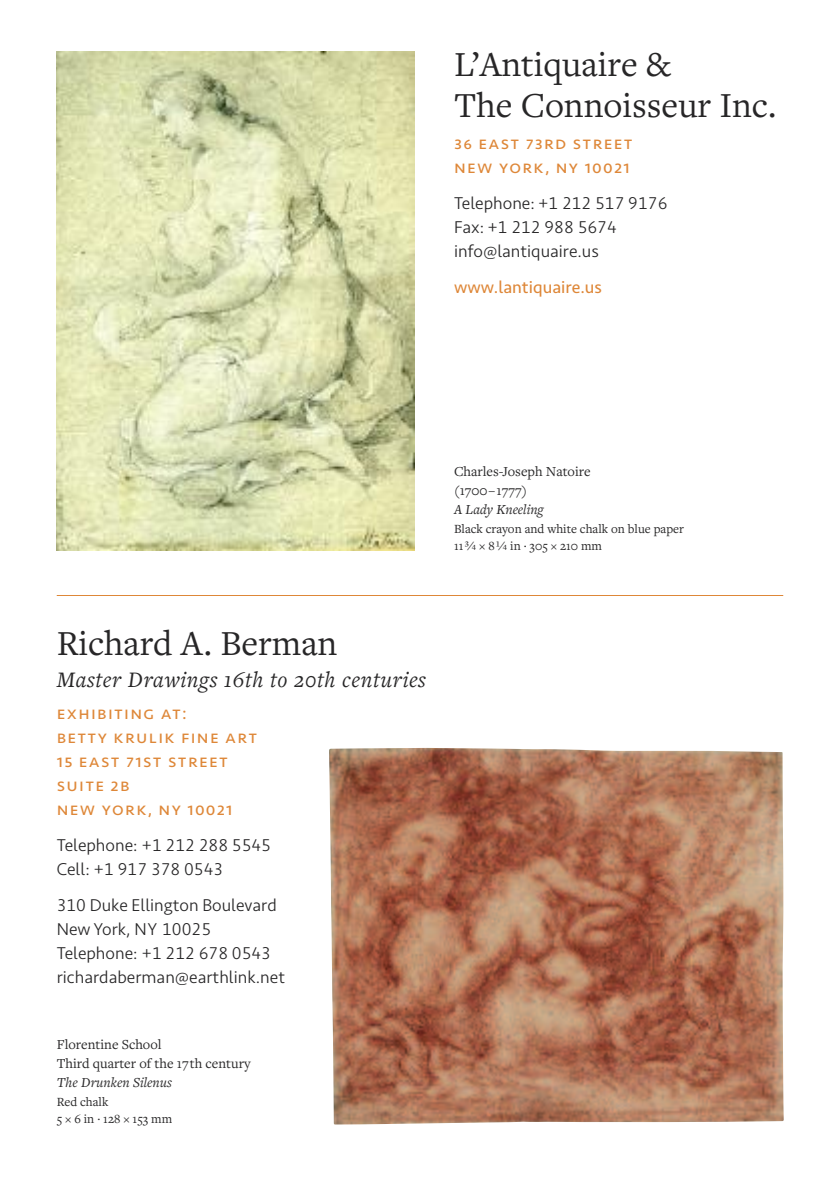
<style>
.page{position:relative;width:840px;height:1191px;background:#fff}
.page>*{position:absolute;margin:0;border:0;box-sizing:border-box;transform-origin:0 0}
.t1{font:36.4px/40.4px "Freight Text Pro";color:#272627}
.t2{font:italic 23px "Freight Text Pro";letter-spacing:.025em;color:#272627}
.t3{font:18.2px/24px "Seravek";letter-spacing:.07em;color:#de8738}
.t4{font:300 17.8px/24px "Seravek";color:#272627}
.t5{font:17.8px "Seravek";color:#de8738}
.t6{font:14.4px/19px "Freight Text Pro";color:#272627}
.t7{font:italic 14.4px "Freight Text Pro";color:#272627}
.t8{font:13px/17px "Freight Text Pro";color:#272627}
</style>
<div class="page">
<img style="left:329px;top:748px;width:454px;height:376px">
<hr style="left:57px;top:595px;width:725px;height:1px;background:#de8738">
<img style="left:57px;top:51px;width:357px;height:499px">
<h1 class="t1" style="left:454px;top:44px;width:324px">L’Antiquaire &amp;<br>The Connoisseur Inc.</h1>
<p class="t3" style="left:454px;top:132px;width:180px">36 east 73rd street new York, nY 10021</p>
<p class="t4" style="left:454px;top:193px;width:215px">Telephone: +1 212 517 9176<br>Fax: +1 212 988 5674 info@lantiquaire.us</p>
<p class="t5" style="left:454px;top:280px;width:149px">www.lantiquaire.us</p>
<p class="t6" style="left:454px;top:461px;width:138px">Charles-Joseph Natoire (1700–1777)</p>
<p class="t7" style="left:454px;top:501px;width:91px">A Lady Kneeling</p>
<p class="t8" style="left:454px;top:520px;width:231px">Black crayon and white chalk on blue paper<br>11³⁄₄ × 8¹⁄₄ in . 305 × 210 mm</p>
<h1 class="t1" style="left:57px;top:622px;width:282px">Richard A. Berman</h1>
<p class="t2" style="left:57px;top:665px;width:370px">Master Drawings 16th to 20th centuries</p>
<p class="t3" style="left:57px;top:702px;width:202px">exhibiting at:<br>bettY krulik fine art<br>15 east 71st street suite 2b<br>new York, nY 10021</p>
<p class="t4" style="left:57px;top:834px;width:216px">Telephone: +1 212 288 5545<br>Cell: +1 917 378 0543</p>
<p class="t4" style="left:57px;top:894px;width:230px">310 Duke Ellington Boulevard<br>New York, NY 10025<br>Telephone: +1 212 678 0543 richardaberman@earthlink.net</p>
<p class="t6" style="left:57px;top:1034px;width:195px">Florentine School<br>Third quarter of the 17th century</p>
<p class="t7" style="left:57px;top:1073px;width:117px">The Drunken Silenus</p>
<p class="t8" style="left:57px;top:1092px;width:117px">Red chalk<br>5×6in.128×153mm</p>
</div>
